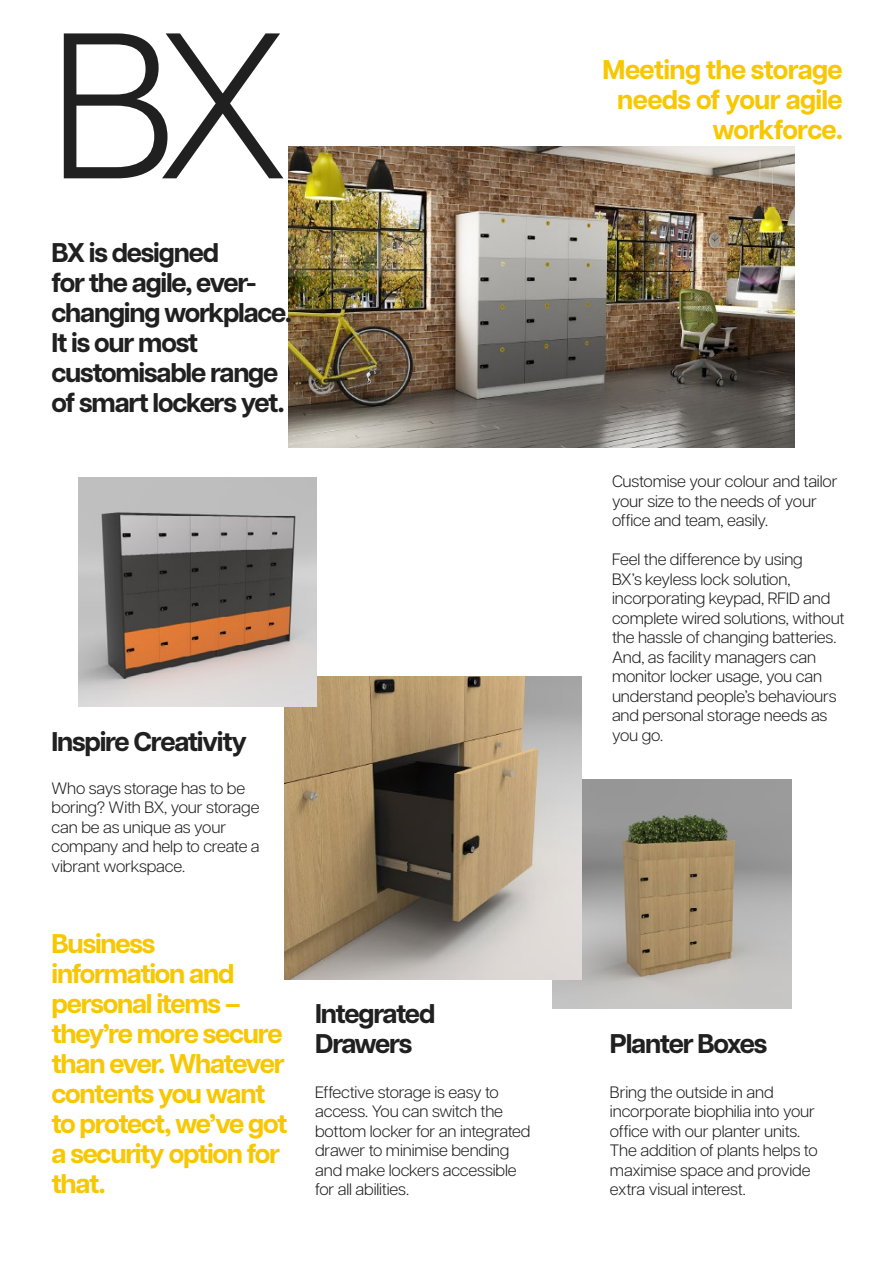
<style>
.page{position:relative;width:893px;height:1263px;background:#fff}
.page>*{position:absolute;margin:0;border:0;box-sizing:border-box;transform-origin:0 0}
.t1{font:300 207px "Articulat CF";color:#202020}
.t2{font:700 27px/30px "Articulat CF";letter-spacing:-.045em;color:#202020}
.t3{font:700 27px/30px "Articulat CF";letter-spacing:-.045em;color:#f7c802}
.t4{font:700 27px/30px "Articulat CF";letter-spacing:-.025em;color:#f7c802;text-align:right}
.t5{font:300 16.5px/19.5px "Articulat CF";letter-spacing:-.01em;color:#202020}
</style>
<div class="page">
<img style="left:553px;top:779px;width:238px;height:230px">
<img style="left:288px;top:147px;width:506px;height:301px">
<img style="left:284px;top:677px;width:297px;height:302px">
<img style="left:78px;top:477px;width:239px;height:230px">
<h1 class="t1" style="left:52px;top:-42px;width:239px">BX</h1>
<h2 class="t2" style="left:52px;top:237px;width:242px">BX is designed<br>for the agile, ever&shy;changing workplace.<br>It is our most customisable range of smart lockers yet.</h2>
<h2 class="t2" style="left:52px;top:726px;width:197px">Inspire Creativity</h2>
<p class="t5" style="left:52px;top:777px;width:210px">Who says storage has to be boring? With BX, your storage can be as unique as your company and help to create a vibrant workspace.</p>
<h2 class="t3" style="left:52px;top:928px;width:237px">Business information and personal items – they’re more secure than ever. Whatever contents you want to protect, we’ve got a security option for that.</h2>
<h2 class="t2" style="left:315px;top:998px;width:122px">Integrated<br>Drawers</h2>
<p class="t5" style="left:315px;top:1081px;width:217px">Effective storage is easy to access. You can switch the bottom locker for an integrated drawer to minimise bending and make lockers accessible for all abilities.</p>
<h2 class="t4" style="left:602px;top:54px;width:242px">Meeting the storage needs of your agile workforce.</h2>
<p class="t5" style="left:612px;top:471px;width:227px">Customise your colour and tailor your size to the needs of your office and team, easily.</p>
<p class="t5" style="left:612px;top:549px;width:234px">Feel the difference by using<br>BX’s keyless lock solution, incorporating keypad, RFID and complete wired solutions, without the hassle of changing batteries.<br>And, as facility managers can monitor locker usage, you can understand people’s behaviours and personal storage needs as you go.</p>
<h2 class="t2" style="left:610px;top:1028px;width:159px">Planter Boxes</h2>
<p class="t5" style="left:610px;top:1081px;width:209px">Bring the outside in and incorporate biophilia into your office with our planter units.<br>The addition of plants helps to maximise space and provide extra visual interest.</p>
</div>
